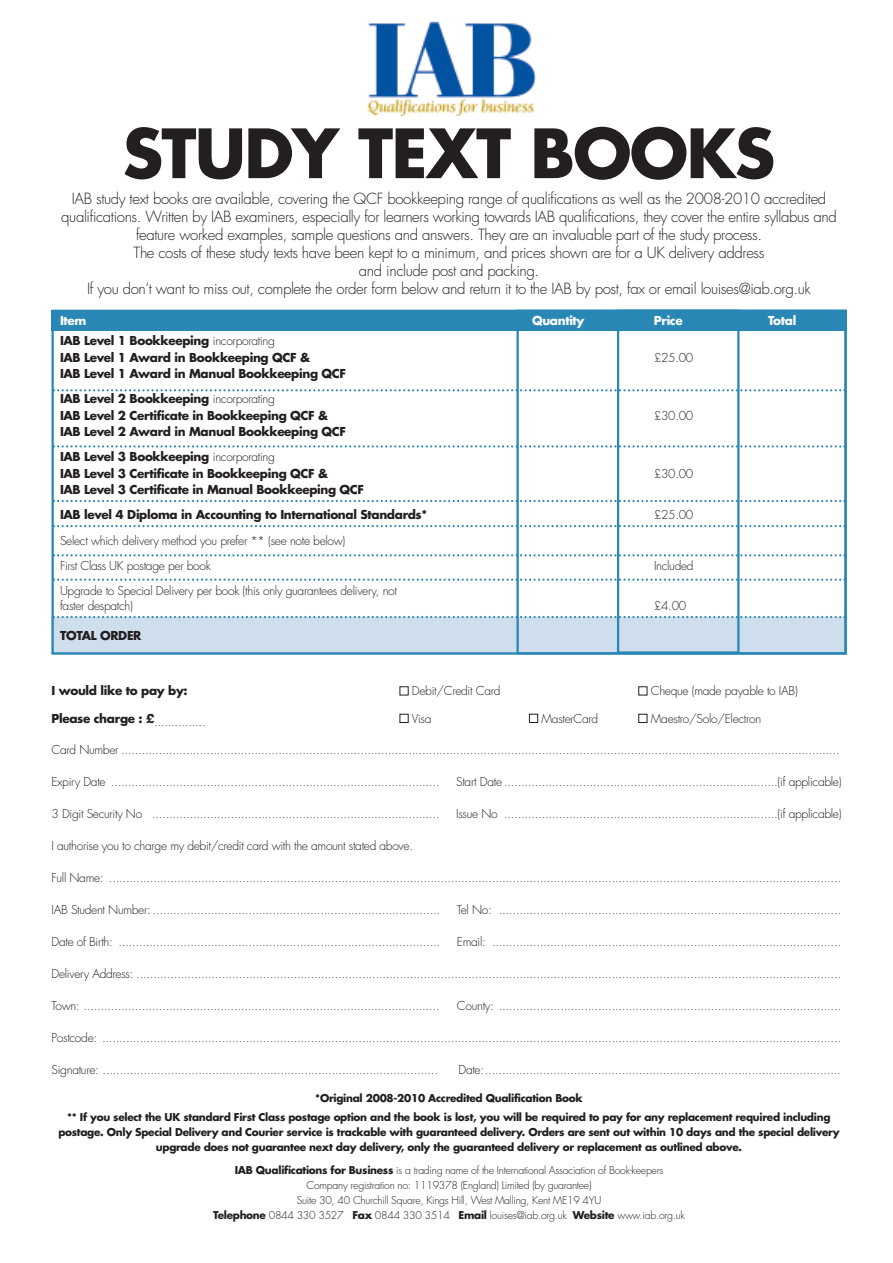
<style>
.page{position:relative;width:893px;height:1263px;background:#fff}
.page>*{position:absolute;margin:0;border:0;box-sizing:border-box;transform-origin:0 0}
.t1{font:700 66px "Futura";letter-spacing:-.03em;color:#231f20}
.t2{font:300 15px/18px "Futura";letter-spacing:-.025em;color:#231f20;text-align:center}
.t3{font:300 12px/25.5px "Futura";letter-spacing:-.025em;color:#231f20}
.t4{font:700 12px/25.5px "Futura";letter-spacing:-.03em;color:#231f20}
.t5{font:700 12px "Futura";letter-spacing:-.03em;color:#fff}
.t6{font:700 10.5px/19.5px "Futura";letter-spacing:-.03em;color:#231f20;text-align:center}
.t7{font:300 10.5px/15px "Futura";letter-spacing:-.025em;color:#231f20;text-align:center}
.s1{font-weight:300}
.s2{color:#fff}
.s3{font-weight:700}
</style>
<div class="page">
<div style="left:52px;top:617px;width:795px;height:37px;background:#cedeed"></div>
<img style="left:367px;top:21px;width:169px;height:96px">
<div style="left:617px;top:310px;width:122px;height:344px;border:2px solid #2887b4"></div>
<div style="left:52px;top:310px;width:795px;height:20px;background:#2887b4"></div>
<svg style="left:52px;top:389px;width:794px;height:2px"></svg>
<svg style="left:52px;top:445px;width:794px;height:3px"></svg>
<svg style="left:52px;top:500px;width:794px;height:2px"></svg>
<svg style="left:52px;top:525px;width:794px;height:2px"></svg>
<svg style="left:52px;top:554px;width:794px;height:2px"></svg>
<svg style="left:52px;top:578px;width:794px;height:3px"></svg>
<svg style="left:52px;top:616px;width:794px;height:2px"></svg>
<h1 class="t1" style="left:123px;top:123px;width:654px">STUDY TEXT BOOKS</h1>
<p class="t2" style="left:61px;top:190px;width:777px">IAB study text books are available, covering the QCF bookkeeping range of qualifications as well as the 2008-2010 accredited qualifications. Written by IAB examiners, especially for learners working towards IAB qualifications, they cover the entire syllabus and feature worked examples, sample questions and answers. They are an invaluable part of the study process.<br>The costs of these study texts have been kept to a minimum, and prices shown are for a UK delivery address<br>and include post and packing.<br>If you don’t want to miss out, complete the order form below and return it to the IAB by post, fax or email louises@iab.org.uk</p>
<p class="t5" style="left:60px;top:315px;width:28px">Item</p>
<p class="t5" style="left:532px;top:315px;width:54px">Quantity</p>
<p class="t5" style="left:654px;top:315px;width:30px">Price</p>
<p class="t5" style="left:768px;top:315px;width:30px">Total</p>
<p class="t4" style="left:60px;top:334px;width:252px;line-height:16.2px">IAB Level 1 Bookkeeping <span class="s1">incorporating<br></span>IAB Level 1 Award in Bookkeeping QCF &amp;</p>
<p class="t3" style="left:654px;top:345px;width:41px">£25.00</p>
<p class="t4" style="left:60px;top:362px;width:287px">IAB Level 1 Award in Manual Bookkeeping QCF<br>IAB Level 2 Bookkeeping <span class="s1">incorporating</span></p>
<p class="t4" style="left:60px;top:403px;width:270px">IAB Level 2 Certificate in Bookkeeping QCF &amp;</p>
<p class="t3" style="left:654px;top:403px;width:41px">£30.00</p>
<p class="t4" style="left:60px;top:420px;width:287px">IAB Level 2 Award in Manual Bookkeeping QCF<br>IAB Level 3 Bookkeeping <span class="s1">incorporating</span></p>
<p class="t4" style="left:60px;top:461px;width:270px">IAB Level 3 Certificate in Bookkeeping QCF &amp;</p>
<p class="t3" style="left:654px;top:461px;width:41px">£30.00</p>
<p class="t4" style="left:60px;top:477px;width:369px">IAB Level 3 Certificate in Manual Bookkeeping QCF<br>IAB level 4 Diploma in Accounting to International Standards*</p>
<p class="t3" style="left:654px;top:503px;width:41px">£25.00</p>
<p class="t3" style="left:60px;top:529px;width:287px">Select which delivery method you prefer ** (see note below)<br>First Class UK postage per book</p>
<p class="t3" style="left:60px;top:584px;width:339px;line-height:15px">Upgrade to Special Delivery per book (this only guarantees delivery, not faster despatch)</p>
<p class="t4" style="left:60px;top:624px;width:83px">TOTAL ORDER</p>
<p class="t3" style="left:654px;top:554px;width:41px">Included</p>
<p class="t3" style="left:654px;top:594px;width:34px">£4.00</p>
<p class="t4" style="left:52px;top:679px;width:138px">I would like to pay by:</p>
<p class="t3" style="left:399px;top:679px;width:103px"><span class="s2">■</span> Debit/Credit Card</p>
<p class="t3" style="left:638px;top:679px;width:161px"><span class="s2">■</span> Cheque (made payable to IAB)</p>
<p class="t3" style="left:52px;top:710px;width:156px"><sup>Please</sup> <sup>charge</sup> <sup>:</sup> <sup>£</sup>...............</p>
<p class="t3" style="left:399px;top:706px;width:33px"><span class="s2">■</span> Visa</p>
<p class="t3" style="left:529px;top:706px;width:71px"><span class="s2">■</span> MasterCard</p>
<p class="t3" style="left:638px;top:706px;width:124px"><span class="s2">■</span> Maestro/Solo/Electron</p>
<p class="t3" style="left:52px;top:738px;width:790px">Card Number ..................................................................................................................................................................................................................</p>
<p class="t3" style="left:52px;top:770px;width:390px">Expiry Date ................................................................................................</p>
<p class="t3" style="left:456px;top:770px;width:387px">Start Date ................................................................................(if applicable)</p>
<p class="t3" style="left:52px;top:802px;width:390px">3 Digit Security No ....................................................................................</p>
<p class="t3" style="left:456px;top:802px;width:387px">Issue No ................................................................................(if applicable)</p>
<p class="t3" style="left:52px;top:834px;width:363px">I authorise you to charge my debit/credit card with the amount stated above.</p>
<p class="t3" style="left:52px;top:866px;width:791px">Full Name: ......................................................................................................................................................................................................................</p>
<p class="t3" style="left:52px;top:898px;width:390px">IAB Student Number: ....................................................................................</p>
<p class="t3" style="left:457px;top:898px;width:386px">Tel No: ....................................................................................................</p>
<p class="t3" style="left:52px;top:930px;width:390px">Date of Birth: ..............................................................................................</p>
<p class="t3" style="left:457px;top:930px;width:386px">Email: ......................................................................................................</p>
<p class="t3" style="left:52px;top:962px;width:791px">Delivery Address: ..............................................................................................................................................................................................................</p>
<p class="t3" style="left:52px;top:994px;width:390px">Town: ........................................................................................................</p>
<p class="t3" style="left:457px;top:994px;width:386px">County: ....................................................................................................</p>
<p class="t3" style="left:52px;top:1026px;width:791px">Postcode: ........................................................................................................................................................................................................................</p>
<p class="t3" style="left:52px;top:1058px;width:388px">Signature: ..................................................................................................</p>
<p class="t3" style="left:458px;top:1058px;width:384px">Date:........................................................................................................</p>
<p class="t6" style="left:67px;top:1089px;width:765px">*Original 2008-2010 Accredited Qualification Book<br>** If you select the UK standard First Class postage option and the book is lost, you will be required to pay for any replacement required including</p>
<p class="t6" style="left:58px;top:1126px;width:783px;line-height:15px">postage. Only Special Delivery and Courier service is trackable with guaranteed delivery. Orders are sent out within 10 days and the special delivery upgrade does not guarantee next day delivery, only the guaranteed delivery or replacement as outlined above.</p>
<p class="t7" style="left:213px;top:1163px;width:473px"><span class="s3">IAB Qualifications for Business</span> is a trading name of the International Association of Book-keepers Company registration no: 1119378 (England) Limited (by guarantee)<br>Suite 30, 40 Churchill Square, Kings Hill, West Malling, Kent ME19 4YU<br><span class="s3">Telephone</span> 0844 330 3527 <span class="s3">Fax</span> 0844 330 3514 <span class="s3">Email</span> louises@iab.org.uk <span class="s3">Website</span> www.iab.org.uk</p>
</div>
